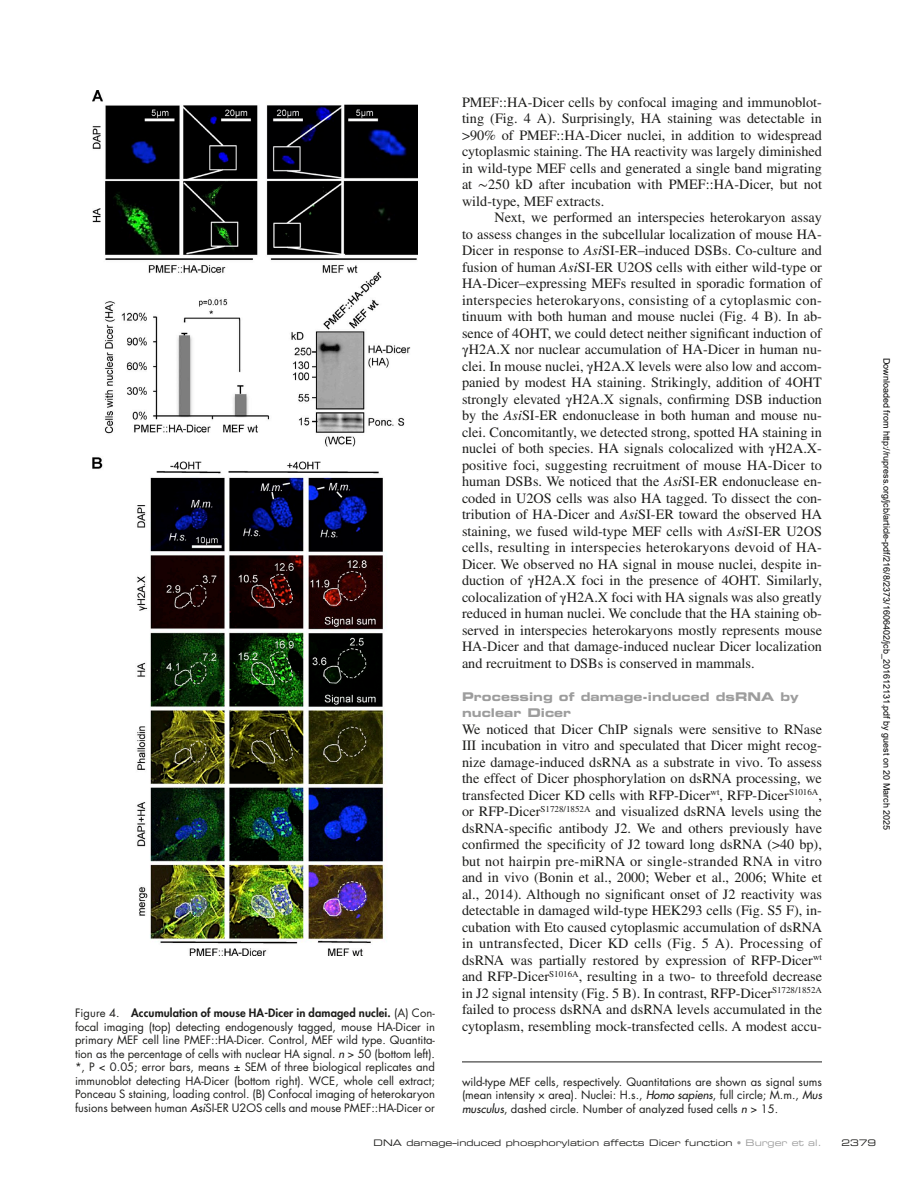
<style>
.page{position:relative;width:918px;height:1188px;background:#fff}
.page>*{position:absolute;margin:0;border:0;box-sizing:border-box;transform-origin:0 0}
.t1{font:14.25px/16.5px "Times LT Std";color:#1d1d1b;text-align:justify}
.t2{font:12px/16.5px "Eurostile LT Std Bold Ex 2";letter-spacing:.005em;color:#9d9d9d}
.t3{font:11.25px/13.5px "Futura Std";color:#1d1d1b;text-align:justify}
.t4{font:9px "Arial";color:#000}
.t5{font:9px "Eurostile LT Std Ex 2";color:#1d1d1b}
.s1{font-weight:800}
.s2{font-weight:500;font-style:italic}
.s3{font-family:"STIX General"}
.s4{font-style:italic}
.s5{color:#9d9d9d}
</style>
<div class="page">
<img style="left:93px;top:90px;width:324px;height:866px">
<hr style="left:462px;top:1062px;width:360px;height:1px;background:#1d1d1b">
<p class="t3" style="left:75px;top:1007px;width:362px">Figure 4. <span class="s1">Accumulation of mouse HA-Dicer in damaged nuclei.</span> (A) Con&shy;focal imaging (top) detecting endogenously tagged, mouse HA-Dicer in primary MEF cell line PMEF::HA-Dicer. Control, MEF wild type. Quantita&shy;tion as the percentage of cells with nuclear HA signal. <span class="s2">n</span> &gt; 50 (bottom left). *, P &lt; 0.05; error bars, means ± SEM of three biological replicates and immunoblot detecting HA-Dicer (bottom right). WCE, whole cell extract; Ponceau S staining, loading control. (B) Confocal imaging of heterokaryon fusions between human <span class="s2">Asi</span>SI-ER U2OS cells and mouse PMEF::HA-Dicer or</p>
<p class="t1" style="left:462px;top:93px;width:362px">PMEF::HA-Dicer cells by confocal imaging and immunoblot&shy;ting (Fig. 4 A). Surprisingly, HA staining was detectable in &gt;90% of PMEF::HA-Dicer nuclei, in addition to widespread cytoplasmic staining. The HA reactivity was largely diminished in wild-type MEF cells and generated a single band migrating at <span class="s3">∼</span>250 kD after incubation with PMEF::HA-Dicer, but not wild-type, MEF extracts.</p>
<p class="t1" style="left:462px;top:209px;width:362px;text-indent:32px">Next, we performed an interspecies heterokaryon assay to assess changes in the subcellular localization of mouse HA-Dicer in response to <span class="s4">Asi</span>SI-ER–induced DSBs. Co-culture and fusion of human <span class="s4">Asi</span>SI-ER U2OS cells with either wild-type or HA-Dicer–expressing MEFs resulted in sporadic formation of interspecies heterokaryons, consisting of a cytoplasmic con&shy;tinuum with both human and mouse nuclei (Fig. 4 B). In ab&shy;sence of 4OHT, we could detect neither significant induction of <span class="s3">γ</span>H2A.X nor nuclear accumulation of HA-Dicer in human nu&shy;clei. In mouse nuclei, <span class="s3">γ</span>H2A.X levels were also low and accom&shy;panied by modest HA staining. Strikingly, addition of 4OHT strongly elevated <span class="s3">γ</span>H2A.X signals, confirming DSB induction by the <span class="s4">Asi</span>SI-ER endonuclease in both human and mouse nu&shy;clei. Concomitantly, we detected strong, spotted HA staining in nuclei of both species. HA signals colocalized with <span class="s3">γ</span>H2A.X&shy;positive foci, suggesting recruitment of mouse HA-Dicer to human DSBs. We noticed that the <span class="s4">Asi</span>SI-ER endonuclease en&shy;coded in U2OS cells was also HA tagged. To dissect the con&shy;tribution of HA-Dicer and <span class="s4">Asi</span>SI-ER toward the observed HA staining, we fused wild-type MEF cells with <span class="s4">Asi</span>SI-ER U2OS cells, resulting in interspecies heterokaryons devoid of HA-Dicer. We observed no HA signal in mouse nuclei, despite in&shy;duction of <span class="s3">γ</span>H2A.X foci in the presence of 4OHT. Similarly, colocalization of <span class="s3">γ</span>H2A.X foci with HA signals was also greatly reduced in human nuclei. We conclude that the HA staining ob&shy;served in interspecies heterokaryons mostly represents mouse HA-Dicer and that damage-induced nuclear Dicer localization and recruitment to DSBs is conserved in mammals.</p>
<p class="t2" style="left:462px;top:688px;width:338px">Processing of damage-induced dsRNA by nuclear Dicer</p>
<p class="t1" style="left:462px;top:720px;width:362px">We noticed that Dicer ChIP signals were sensitive to RNase III incubation in vitro and speculated that Dicer might recog&shy;nize damage-induced dsRNA as a substrate in vivo. To assess the effect of Dicer phosphorylation on dsRNA processing, we transfected Dicer KD cells with RFP-Dicer<sup>wt</sup>, RFP-Dicer<sup>S1016A</sup>, or RFP-Dicer<sup>S1728/1852A</sup> and visualized dsRNA levels using the dsRNA-specific antibody J2. We and others previously have confirmed the specificity of J2 toward long dsRNA (&gt;40 bp), but not hairpin pre-miRNA or single-stranded RNA in vitro and in vivo (Bonin et al., 2000; Weber et al., 2006; White et al., 2014). Although no significant onset of J2 reactivity was detectable in damaged wild-type HEK293 cells (Fig. S5 F), in&shy;cubation with Eto caused cytoplasmic accumulation of dsRNA in untransfected, Dicer KD cells (Fig. 5 A). Processing of dsRNA was partially restored by expression of RFP-Dicer<sup>wt </sup>and RFP-Dicer<sup>S1016A</sup>, resulting in a two- to threefold decrease in J2 signal intensity (Fig. 5 B). In contrast, RFP-Dicer<sup>S1728/1852A </sup>failed to process dsRNA and dsRNA levels accumulated in the cytoplasm, resembling mock-transfected cells. A modest accu-</p>
<p class="t3" style="left:462px;top:1075px;width:362px">wild-type MEF cells, respectively. Quantitations are shown as signal sums (mean intensity × area). Nuclei: H.s., <span class="s2">Homo sapiens</span>, full circle; M.m., <span class="s2">Mus musculus</span>, dashed circle. Number of analyzed fused cells <span class="s2">n</span> &gt; 15.</p>
<p class="t4" style="left:890px;top:358px;width:474px;rotate:90deg">Downloaded from http://rupress.org/jcb/article-pdf/216/8/2373/1606402/jcb_201612131.pdf by guest on 20 March 2025</p>
<p class="t5" style="left:374px;top:1136px;width:450px">DNA damage–induced phosphorylation affects Dicer function <span class="s5">• Burger et al.</span></p>
<p class="t5" style="left:841px;top:1136px;width:36px">2379</p>
</div>
